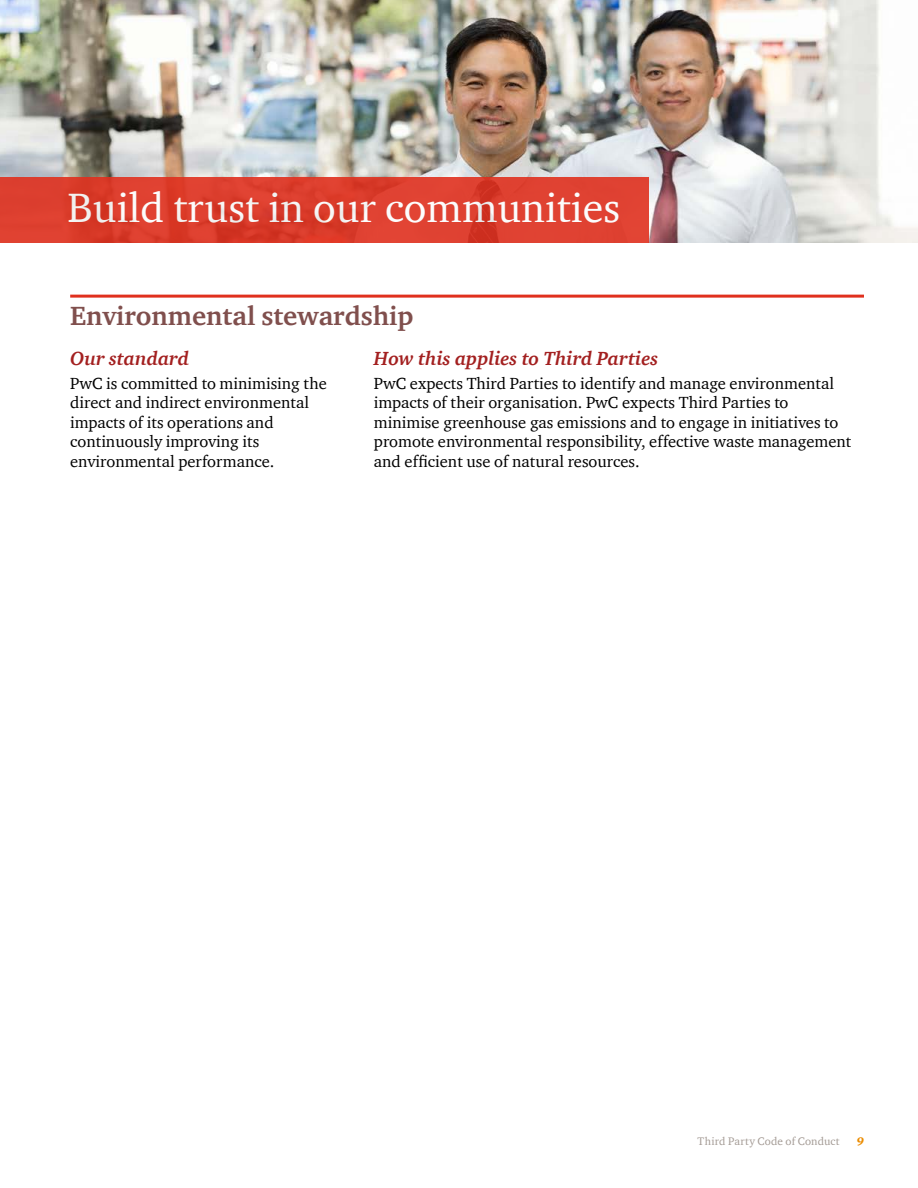
<style>
.page{position:relative;width:918px;height:1188px;background:#fff}
.page>*{position:absolute;margin:0;border:0;box-sizing:border-box;transform-origin:0 0}
.t1{font:42px "ITC Charter Com";color:#fff}
.t2{font:700 27px "ITC Charter Com";color:#804f4d}
.t3{font:italic 700 19.5px "ITC Charter Com";color:#a32020}
.t4{font:16.5px/19.5px "ITC Charter Com";color:#000}
.t5{font:11.25px "ITC Charter Com";letter-spacing:.015em;color:#a49b95}
.t6{font:italic 900 11.25px "ITC Charter Com";color:#eb8c00}
</style>
<div class="page">
<img style="left:0;top:0;width:918px;height:243px">
<div style="left:0;top:177px;width:648px;height:66px;background:linear-gradient(to right,#da3b2a,#df4131)"></div>
<hr style="left:70px;top:295px;width:794px;height:3px;background:#e0301e">
<h1 class="t1" style="left:68px;top:182px;width:554px">Build trust in our communities</h1>
<h2 class="t2" style="left:70px;top:299px;width:345px">Environmental stewardship</h2>
<p class="t3" style="left:70px;top:346px;width:120px">Our standard</p>
<p class="t3" style="left:374px;top:346px;width:286px">How this applies to Third Parties</p>
<p class="t4" style="left:70px;top:373px;width:258px">PwC is committed to minimising the direct and indirect environmental impacts of its operations and continuously improving its environmental performance.</p>
<p class="t4" style="left:374px;top:373px;width:479px">PwC expects Third Parties to identify and manage environmental impacts of their organisation. PwC expects Third Parties to minimise greenhouse gas emissions and to engage in initiatives to promote environmental responsibility, effective waste management and efficient use of natural resources.</p>
<p class="t5" style="left:698px;top:1134px;width:144px">Third Party Code of Conduct</p>
<p class="t6" style="left:857px;top:1134px;width:9px">9</p>
</div>
